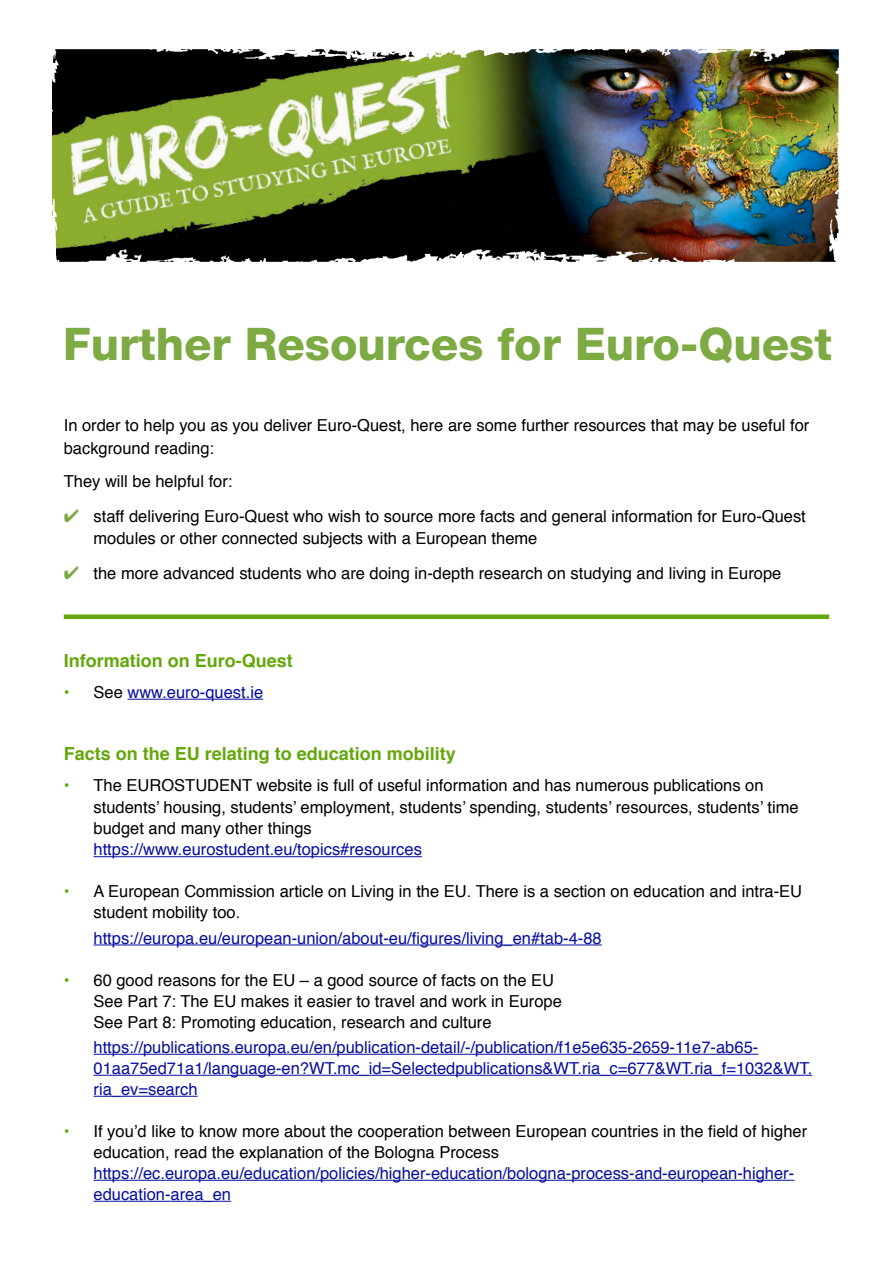
<style>
.page{position:relative;width:893px;height:1263px;background:#fff}
.page>*{position:absolute;margin:0;border:0;box-sizing:border-box;transform-origin:0 0}
.t1{font:800 45px "Helvetica Neue";color:#7daa42}
.t2{font:700 18px "Helvetica";color:#63a70a}
.t3{font:16.5px/21px "Helvetica";color:#000}
.t4{font:16.5px/21px "Helvetica";color:#060e9f}
.s1{color:#7daa42}
.s2{color:#63a70a}
.s3{color:#000}
</style>
<div class="page">
<hr style="left:127px;top:699px;width:136px;height:1px;background:#060e9f">
<hr style="left:94px;top:856px;width:328px;height:1px;background:#060e9f">
<hr style="left:94px;top:944px;width:508px;height:1px;background:#060e9f">
<hr style="left:94px;top:1054px;width:664px;height:1px;background:#060e9f">
<hr style="left:94px;top:1075px;width:718px;height:1px;background:#060e9f">
<hr style="left:94px;top:1096px;width:104px;height:1px;background:#060e9f">
<hr style="left:94px;top:1180px;width:700px;height:1px;background:#060e9f">
<hr style="left:94px;top:1201px;width:137px;height:1px;background:#060e9f">
<img style="left:52px;top:49px;width:787px;height:213px">
<div style="left:64px;top:614px;width:765px;height:5px;background:#63a70a"></div>
<h1 class="t1" style="left:63px;top:317px;width:770px">Further Resources for Euro-Quest</h1>
<p class="t3" style="left:64px;top:415px;width:747px;line-height:22.5px">In order to help you as you deliver Euro-Quest, here are some further resources that may be useful for background reading:</p>
<p class="t3" style="left:64px;top:471px;width:170px">They will be helpful for:</p>
<p class="t3" style="left:94px;top:505px;width:714px;line-height:22.5px;text-indent:-30px"><span class="s1">✔</span> staff delivering Euro-Quest who wish to source more facts and general information for Euro-Quest modules or other connected subjects with a European theme</p>
<p class="t3" style="left:64px;top:563px;width:719px"><span class="s1">✔</span> the more advanced students who are doing in-depth research on studying and living in Europe</p>
<p class="t2" style="left:64px;top:646px;width:231px">Information on Euro-Quest</p>
<p class="t4" style="left:64px;top:682px;width:201px"><span class="s2">•</span> <span class="s3">See</span> www.euro-quest.ie</p>
<p class="t2" style="left:64px;top:739px;width:394px">Facts on the EU relating to education mobility</p>
<p class="t3" style="left:94px;top:774px;width:707px;line-height:22.5px;text-indent:-30px"><span class="s2">•</span> The EUROSTUDENT website is full of useful information and has numerous publications on students’ housing, students’ employment, students’ spending, students’ resources, students’ time</p>
<p class="t3" style="left:94px;top:819px;width:220px">budget and many other things</p>
<p class="t4" style="left:94px;top:840px;width:330px">https://www.eurostudent.eu/topics#resources</p>
<p class="t3" style="left:94px;top:882px;width:710px;text-indent:-30px"><span class="s2">•</span> A European Commission article on Living in the EU. There is a section on education and intra-EU student mobility too.</p>
<p class="t4" style="left:94px;top:928px;width:510px">https://europa.eu/european-union/about-eu/figures/living_en#tab-4-88</p>
<p class="t3" style="left:94px;top:970px;width:470px;text-indent:-30px"><span class="s2">•</span> 60 good reasons for the EU – a good source of facts on the EU<br>See Part 7: The EU makes it easier to travel and work in Europe<br>See Part 8: Promoting education, research and culture</p>
<p class="t4" style="left:94px;top:1037px;width:720px">https://publications.europa.eu/en/publication-detail/-/publication/f1e5e635-2659-11e7-ab65-<br>01aa75ed71a1/language-en?WT.mc_id=Selectedpublications&amp;WT.ria_c=677&amp;WT.ria_f=1032&amp;WT. ria_ev=search</p>
<p class="t3" style="left:94px;top:1121px;width:715px;text-indent:-30px"><span class="s2">•</span> If you’d like to know more about the cooperation between European countries in the field of higher education, read the explanation of the Bologna Process</p>
<p class="t4" style="left:94px;top:1163px;width:702px">https://ec.europa.eu/education/policies/higher-education/bologna-process-and-european-higher&shy;education-area_en</p>
</div>
